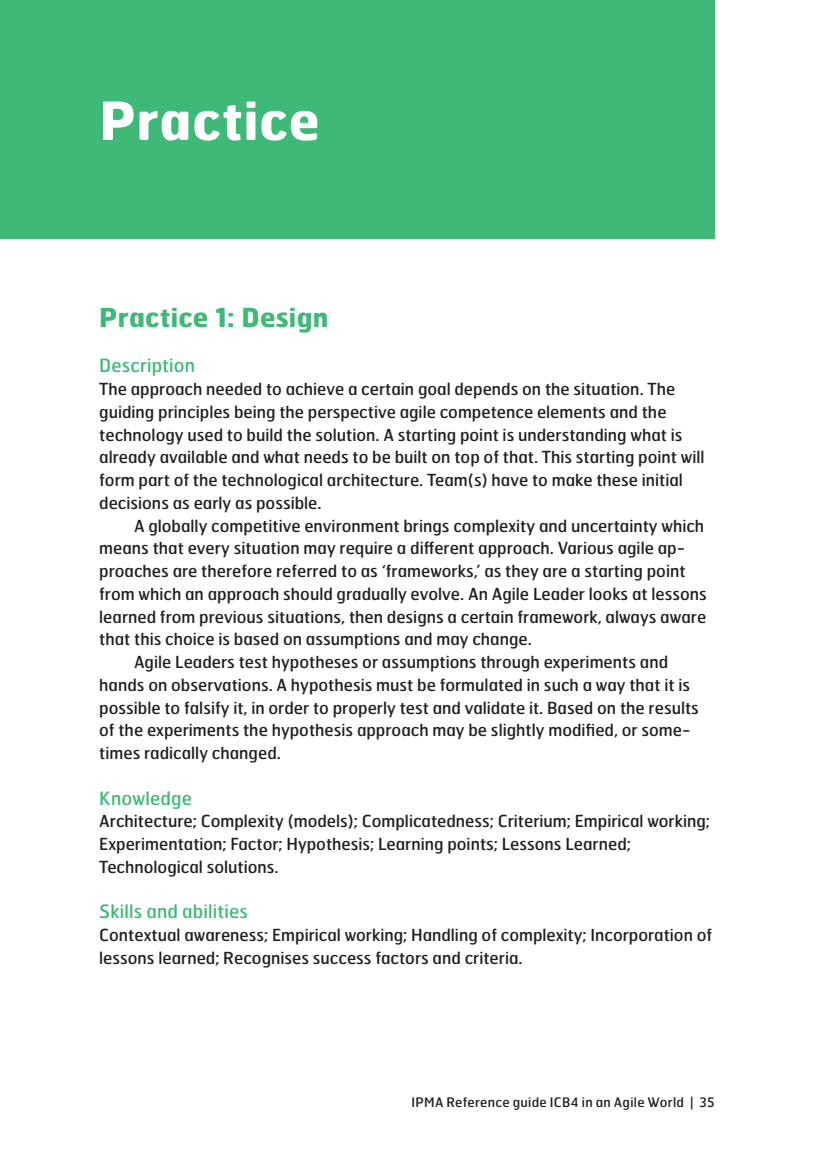
<style>
.page{position:relative;width:814px;height:1166px;background:#fff}
.page>*{position:absolute;margin:0;border:0;box-sizing:border-box;transform-origin:0 0}
.t1{font:700 52.5px "Hermes FB";letter-spacing:.015em;color:#fff}
.t2{font:700 26.25px "Hermes FB";letter-spacing:.01em;color:#3eb977}
.t3{font:18.38px "Hermes FB";letter-spacing:.01em;color:#3eb977}
.t4{font:16.62px/22.8px "Hermes FB";color:#231f20}
.t5{font:13.12px "Hermes FB";letter-spacing:.025em;color:#231f20}
</style>
<div class="page">
<div style="left:0;top:0;width:714px;height:238px;background:#3eb977"></div>
<h1 class="t1" style="left:99px;top:76px;width:222px">Practice</h1>
<h2 class="t2" style="left:99px;top:295px;width:231px">Practice 1: Design</h2>
<p class="t3" style="left:99px;top:350px;width:97px">Description</p>
<p class="t4" style="left:99px;top:375px;width:606px">The approach needed to achieve a certain goal depends on the situation. The guiding principles being the perspective agile competence elements and the technology used to build the solution. A starting point is understanding what is already available and what needs to be built on top of that. This starting point will form part of the technological architecture. Team(s) have to make these initial decisions as early as possible.</p>
<p class="t4" style="left:134px;top:512px;width:571px">A globally competitive environment brings complexity and uncertainty which</p>
<p class="t4" style="left:99px;top:535px;width:587px">means that every situation may require a different approach. Various agile ap-</p>
<p class="t4" style="left:99px;top:557px;width:588px">proaches are therefore referred to as ‘frameworks,’ as they are a starting point</p>
<p class="t4" style="left:99px;top:580px;width:609px">from which an approach should gradually evolve. An Agile Leader looks at lessons</p>
<p class="t4" style="left:99px;top:603px;width:608px">learned from previous situations, then designs a certain framework, always aware</p>
<p class="t4" style="left:99px;top:626px;width:434px">that this choice is based on assumptions and may change.</p>
<p class="t4" style="left:134px;top:648px;width:535px">Agile Leaders test hypotheses or assumptions through experiments and</p>
<p class="t4" style="left:99px;top:671px;width:592px">hands on observations. A hypothesis must be formulated in such a way that it is</p>
<p class="t4" style="left:99px;top:694px;width:601px">possible to falsify it, in order to properly test and validate it. Based on the results</p>
<p class="t4" style="left:99px;top:717px;width:593px">of the experiments the hypothesis approach may be slightly modified, or some-</p>
<p class="t4" style="left:99px;top:739px;width:183px">times radically changed.</p>
<p class="t3" style="left:99px;top:782px;width:94px">Knowledge</p>
<p class="t4" style="left:99px;top:808px;width:612px">Architecture; Complexity (models); Complicatedness; Criterium; Empirical working;<br>Experimentation; Factor; Hypothesis; Learning points; Lessons Learned;<br>Technological solutions.</p>
<p class="t3" style="left:99px;top:896px;width:150px">Skills and abilities</p>
<p class="t4" style="left:99px;top:921px;width:614px">Contextual awareness; Empirical working; Handling of complexity; Incorporation of lessons learned; Recognises success factors and criteria.</p>
<p class="t5" style="left:411px;top:1091px;width:305px">IPMA Reference guide ICB4 in an Agile World | 35</p>
</div>
